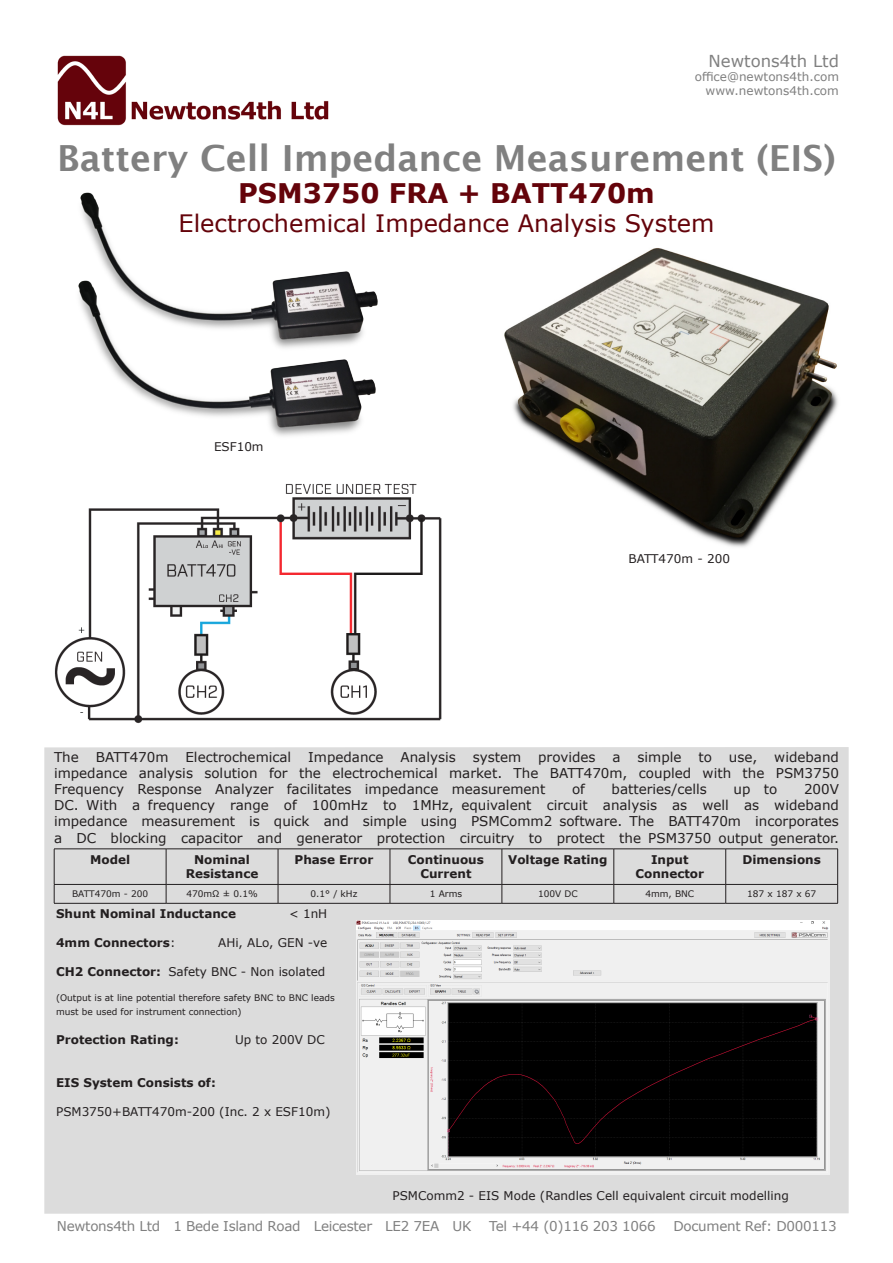
<style>
.page{position:relative;width:893px;height:1263px;background:#fff}
.page>*{position:absolute;margin:0;border:0;box-sizing:border-box;transform-origin:0 0}
.t1{font:600 36px "Lucida Sans";color:#808080}
.t2{font:700 27px "Verdana";color:#64030a}
.t3{font:24px "Verdana";color:#64030a}
.t4{font:16.5px "Verdana";color:#808080}
.Paragraph_Style_2{font:13.5px/16.2px "Verdana";color:#231f20;text-align:justify}
.t5{font:13.5px "Verdana";letter-spacing:-.02em;color:#808080}
.t6{font:12px "Verdana";color:#231f20}
.t7{font:700 12px/14.4px "Verdana";color:#231f20;text-align:center}
.t8{font:12px "Verdana";color:#808080}
.t9{font:9px/14.4px "Verdana";color:#231f20}
.s1{font-weight:400}
.s2{font-weight:700}
</style>
<div class="page">
<img style="left:504px;top:248px;width:334px;height:299px">
<div style="left:44px;top:747px;width:805px;height:467px;background:#dcdcdc"></div>
<img style="left:57px;top:55px;width:272px;height:71px">
<hr style="left:166px;top:848px;width:112px;height:1px;background:#231f20">
<hr style="left:166px;top:884px;width:112px;height:1px;background:#231f20">
<hr style="left:166px;top:903px;width:112px;height:1px;background:#231f20">
<hr style="left:54px;top:848px;width:112px;height:1px;background:#231f20">
<hr style="left:54px;top:849px;width:1px;height:35px;background:#231f20">
<hr style="left:166px;top:849px;width:1px;height:35px;background:#231f20">
<hr style="left:54px;top:884px;width:112px;height:1px;background:#231f20">
<svg style="left:54px;top:885px;width:1px;height:18px"></svg>
<svg style="left:166px;top:885px;width:1px;height:18px"></svg>
<hr style="left:54px;top:903px;width:112px;height:1px;background:#231f20">
<hr style="left:278px;top:848px;width:112px;height:1px;background:#231f20">
<hr style="left:278px;top:849px;width:1px;height:35px;background:#231f20">
<hr style="left:278px;top:884px;width:112px;height:1px;background:#231f20">
<svg style="left:278px;top:885px;width:1px;height:18px"></svg>
<hr style="left:278px;top:903px;width:112px;height:1px;background:#231f20">
<hr style="left:390px;top:848px;width:112px;height:1px;background:#231f20">
<hr style="left:390px;top:849px;width:1px;height:35px;background:#231f20">
<hr style="left:390px;top:884px;width:112px;height:1px;background:#231f20">
<svg style="left:390px;top:885px;width:1px;height:18px"></svg>
<hr style="left:390px;top:903px;width:112px;height:1px;background:#231f20">
<hr style="left:502px;top:848px;width:112px;height:1px;background:#231f20">
<hr style="left:502px;top:849px;width:1px;height:35px;background:#231f20">
<hr style="left:502px;top:884px;width:112px;height:1px;background:#231f20">
<svg style="left:502px;top:885px;width:1px;height:18px"></svg>
<hr style="left:502px;top:903px;width:112px;height:1px;background:#231f20">
<hr style="left:614px;top:848px;width:112px;height:1px;background:#231f20">
<hr style="left:614px;top:849px;width:1px;height:35px;background:#231f20">
<hr style="left:614px;top:884px;width:112px;height:1px;background:#231f20">
<svg style="left:614px;top:885px;width:1px;height:18px"></svg>
<hr style="left:614px;top:903px;width:112px;height:1px;background:#231f20">
<hr style="left:726px;top:848px;width:112px;height:1px;background:#231f20">
<hr style="left:725px;top:849px;width:1px;height:35px;background:#231f20">
<hr style="left:837px;top:849px;width:1px;height:35px;background:#231f20">
<hr style="left:726px;top:884px;width:112px;height:1px;background:#231f20">
<svg style="left:725px;top:885px;width:1px;height:18px"></svg>
<svg style="left:837px;top:885px;width:1px;height:18px"></svg>
<hr style="left:726px;top:903px;width:112px;height:1px;background:#231f20">
<img style="left:54px;top:484px;width:388px;height:240px">
<img style="left:356px;top:921px;width:473px;height:254px">
<img style="left:80px;top:192px;width:22px;height:32px">
<img style="left:78px;top:224px;width:300px;height:212px">
<p class="t4" style="left:708px;top:50px;width:132px">Newtons4th Ltd</p>
<p class="t8" style="left:695px;top:69px;width:146px">office@newtons4th.com</p>
<p class="t8" style="left:705px;top:83px;width:135px">www.newtons4th.com</p>
<p class="t1" style="left:57px;top:138px;width:780px">Battery Cell Impedance Measurement (EIS)</p>
<p class="t2" style="left:238px;top:175px;width:418px">PSM3750 FRA + BATT470m</p>
<p class="t3" style="left:179px;top:207px;width:537px">Electrochemical Impedance Analysis System</p>
<p class="t6" style="left:214px;top:439px;width:51px">ESF10m</p>
<p class="t6" style="left:628px;top:551px;width:103px">BATT470m - 200</p>
<p class="Paragraph_Style_2" style="left:54px;top:748px;width:26px">The</p>
<p class="Paragraph_Style_2" style="left:96px;top:748px;width:197px">BATT470m Electrochemical</p>
<p class="Paragraph_Style_2" style="left:308px;top:748px;width:149px">Impedance Analysis</p>
<p class="Paragraph_Style_2" style="left:473px;top:748px;width:50px">system</p>
<p class="Paragraph_Style_2" style="left:538px;top:748px;width:59px">provides</p>
<p class="Paragraph_Style_2" style="left:613px;top:748px;width:10px">a</p>
<p class="Paragraph_Style_2" style="left:637px;top:748px;width:46px">simple</p>
<p class="Paragraph_Style_2" style="left:698px;top:748px;width:15px">to</p>
<p class="Paragraph_Style_2" style="left:729px;top:748px;width:30px">use,</p>
<p class="Paragraph_Style_2" style="left:54px;top:748px;width:786px;text-indent:720px">wideband impedance analysis solution for the electrochemical market. The BATT470m, coupled with the PSM3750<br>Frequency Response Analyzer facilitates impedance measurement</p>
<p class="Paragraph_Style_2" style="left:572px;top:781px;width:14px">of</p>
<p class="Paragraph_Style_2" style="left:612px;top:781px;width:97px">batteries/cells</p>
<p class="Paragraph_Style_2" style="left:734px;top:781px;width:45px">up to</p>
<p class="Paragraph_Style_2" style="left:54px;top:781px;width:786px;text-indent:750px">200V DC. With a frequency range of 100mHz to 1MHz, equivalent circuit analysis as well as wideband impedance measurement is quick and simple using PSMComm2 software. The BATT470m incorporates a DC blocking capacitor and generator protection circuitry to protect the PSM3750 output generator.</p>
<p class="t7" style="left:90px;top:852px;width:42px">Model</p>
<p class="t7" style="left:194px;top:852px;width:57px">Nominal</p>
<p class="t7" style="left:186px;top:867px;width:74px">Resistance</p>
<p class="t7" style="left:295px;top:852px;width:80px">Phase Error</p>
<p class="t7" style="left:408px;top:852px;width:78px">Continuous<br>Current</p>
<p class="t7" style="left:508px;top:852px;width:101px">Voltage Rating</p>
<p class="t7" style="left:651px;top:852px;width:39px">Input</p>
<p class="t7" style="left:742px;top:852px;width:80px">Dimensions</p>
<p class="t7" style="left:635px;top:867px;width:70px">Connector</p>
<p class="t9" style="left:72px;top:887px;width:78px">BATT470m - 200</p>
<p class="t9" style="left:186px;top:887px;width:73px">470mΩ ± 0.1%</p>
<p class="t9" style="left:311px;top:887px;width:48px">0.1° / kHz</p>
<p class="t9" style="left:430px;top:887px;width:34px">1 Arms</p>
<p class="t9" style="left:538px;top:887px;width:41px">100V DC</p>
<p class="t9" style="left:645px;top:887px;width:50px">4mm, BNC</p>
<p class="t9" style="left:747px;top:887px;width:71px">187 x 187 x 67</p>
<p class="t7" style="left:56px;top:906px;width:181px">Shunt Nominal Inductance</p>
<p class="t6" style="left:289px;top:905px;width:40px">&lt; 1nH</p>
<p class="t7" style="left:56px;top:935px;width:121px">4mm Connectors<span class="s1">:</span></p>
<p class="t6" style="left:218px;top:934px;width:111px">AHi, ALo, GEN -ve</p>
<p class="t6" style="left:56px;top:963px;width:271px"><span class="s2">CH2 Connector:</span> Safety BNC - Non isolated</p>
<p class="t9" style="left:56px;top:990px;width:280px">(Output is at line potential therefore safety BNC to BNC leads must be used for instrument connection)</p>
<p class="t7" style="left:56px;top:1032px;width:124px">Protection Rating:</p>
<p class="t6" style="left:235px;top:1031px;width:91px">Up to 200V DC</p>
<p class="t7" style="left:56px;top:1075px;width:161px">EIS System Consists of:</p>
<p class="t6" style="left:56px;top:1103px;width:276px">PSM3750+BATT470m-200 (Inc. 2 x ESF10m)</p>
<p class="t6" style="left:392px;top:1187px;width:398px">PSMComm2 - EIS Mode (Randles Cell equivalent circuit modelling</p>
<p class="t5" style="left:57px;top:1216px;width:416px">Newtons4th Ltd 1 Bede Island Road Leicester LE2 7EA UK</p>
<p class="t5" style="left:489px;top:1216px;width:168px">Tel +44 (0)116 203 1066</p>
<p class="t5" style="left:673px;top:1216px;width:165px">Document Ref: D000113</p>
</div>
